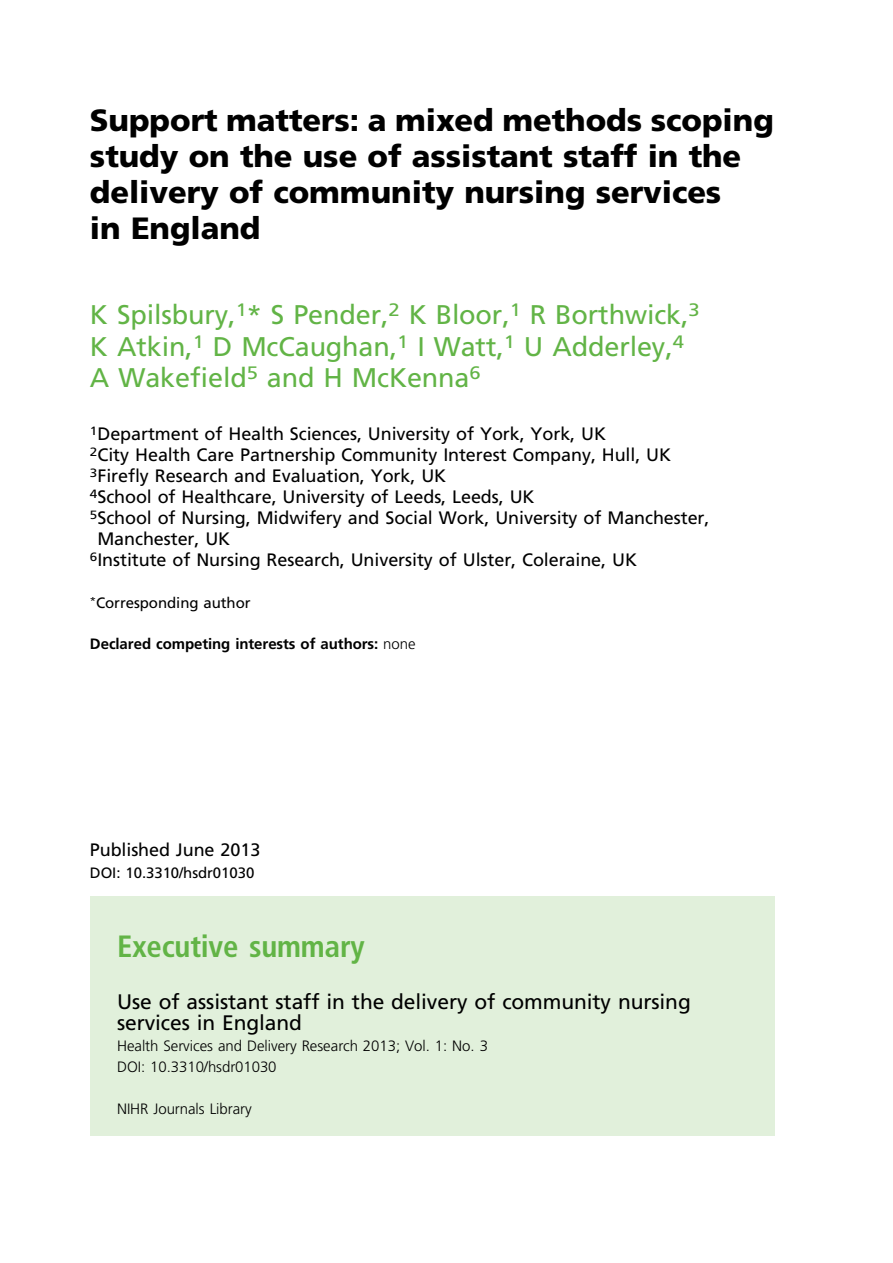
<style>
.page{position:relative;width:893px;height:1263px;background:#fff}
.page>*{position:absolute;margin:0;border:0;box-sizing:border-box;transform-origin:0 0}
.t1{font:30.75px/36px "Adv TT20 abcef 8.B";color:#000}
.t2{font:30.75px "Adv TT24 c 3 cae 3.B";color:#62b446}
.t3{font:27px/31.5px "Adv TT118 e 7927";color:#62b446}
.t4{font:21px/21px "Adv TT118 e 7927";color:#000}
.t5{font:18px "Adv TT118 e 7927";color:#000}
.t6{font:15px/21px "Adv T Tebabd 7 da";color:#000}
.t7{font:15px "Adv TT118 e 7927";color:#000}
.t8{font:15px "Adv TT6 c 1 def 61.B";color:#000}
.s1{font-family:"Adv TT118 e 7927+fb"}
.s2{font-family:"Adv T Tebabd 7 da"}
</style>
<div class="page">
<div style="left:90px;top:896px;width:684px;height:239px;background:#e1f0db"></div>
<h1 class="t1" style="left:90px;top:105px;width:685px">Support matters: a mixed methods scoping study on the use of assistant staff in the delivery of community nursing services<br>in England</h1>
<h2 class="t3" style="left:90px;top:301px;width:611px">K Spilsbury,<sup>1</sup>* S Pender,<sup>2</sup> K Bloor,<sup>1</sup> R Borthwick,<sup>3<br></sup>K Atkin,<sup>1</sup> D McCaughan,<sup>1</sup> I Watt,<sup>1</sup> U Adderley,<sup>4<br></sup>A Wake<span class="s1">fi</span>eld<sup>5</sup> and H McKenna<sup>6</sup></h2>
<p class="t5" style="left:90px;top:427px;width:518px"><sup>1</sup>Department of Health Sciences, University of York, York, UK</p>
<p class="t5" style="left:90px;top:448px;width:583px"><sup>2</sup>City Health Care Partnership Community Interest Company, Hull, UK</p>
<p class="t5" style="left:90px;top:469px;width:358px"><sup>3</sup>Firefly Research and Evaluation, York, UK</p>
<p class="t5" style="left:90px;top:490px;width:446px"><sup>4</sup>School of Healthcare, University of Leeds, Leeds, UK</p>
<p class="t5" style="left:90px;top:511px;width:621px"><sup>5</sup>School of Nursing, Midwifery and Social Work, University of Manchester,</p>
<p class="t5" style="left:97px;top:532px;width:134px">Manchester, UK</p>
<p class="t5" style="left:90px;top:553px;width:549px"><sup>6</sup>Institute of Nursing Research, University of Ulster, Coleraine, UK</p>
<p class="t7" style="left:90px;top:597px;width:162px"><sup>*</sup>Corresponding author</p>
<p class="t8" style="left:90px;top:637px;width:327px">Declared competing interests of authors: <span class="s2">none</span></p>
<p class="t5" style="left:90px;top:842px;width:172px">Published June 2013</p>
<p class="t7" style="left:90px;top:867px;width:166px">DOI: 10.3310/hsdr01030</p>
<h1 class="t2" style="left:117px;top:936px;width:249px">Executive summary</h1>
<p class="t4" style="left:117px;top:993px;width:575px">Use of assistant staff in the delivery of community nursing services in England</p>
<p class="t6" style="left:117px;top:1037px;width:372px">Health Services and Delivery Research 2013; Vol. 1: No. 3<br>DOI: 10.3310/hsdr01030</p>
<p class="t6" style="left:117px;top:1100px;width:136px">NIHR Journals Library</p>
</div>
